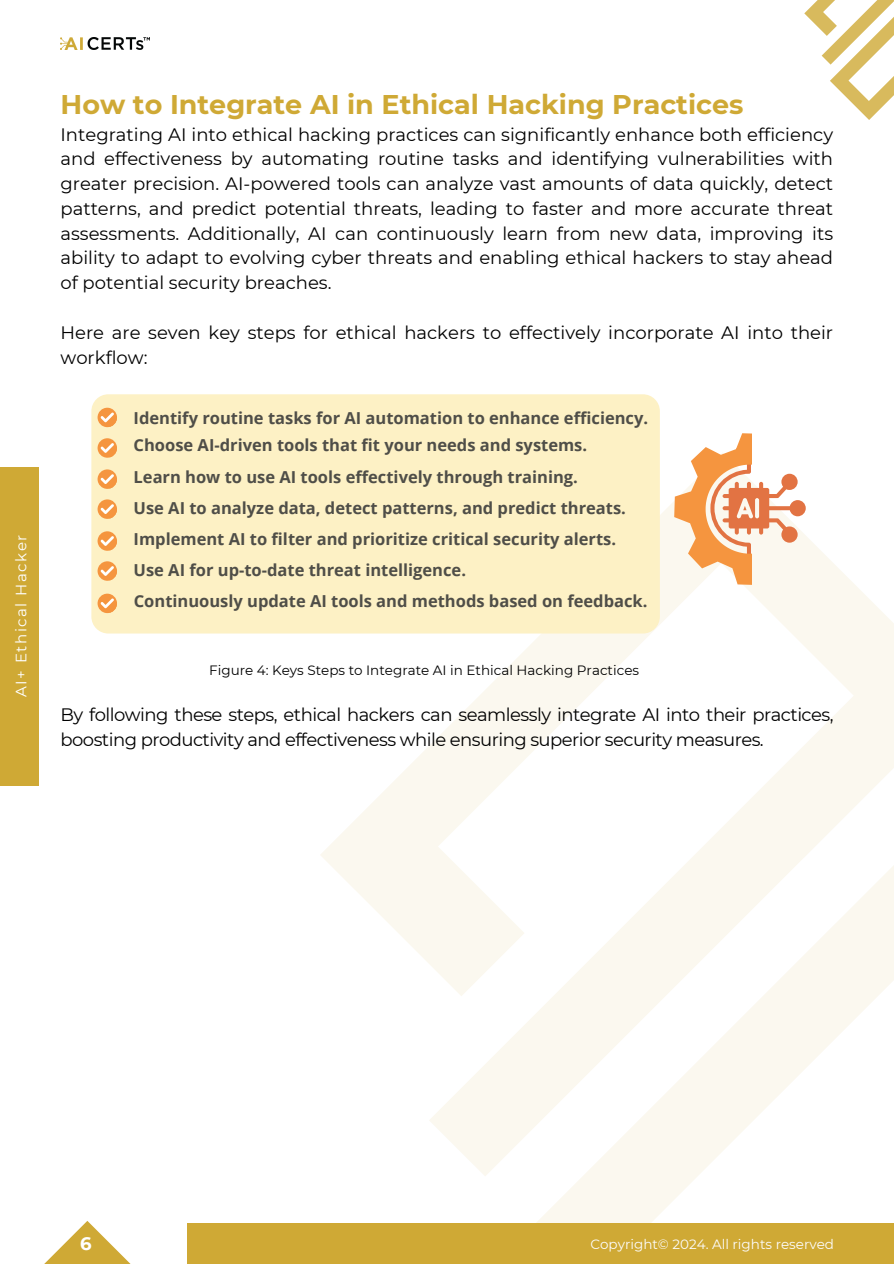
<style>
.page{position:relative;width:894px;height:1264px;background:#fff}
.page>*{position:absolute;margin:0;border:0;box-sizing:border-box;transform-origin:0 0}
.t1{font:700 27px "Montserrat";color:#cfa935}
.t2{font:18px/24.8px "Montserrat";letter-spacing:-.03em;color:#000}
.t3{font:18px/24.8px "Montserrat";color:#000}
.t4{font:700 18px "Montserrat";color:#fff}
.t5{font:700 16.5px/30.8px "Open Sans";color:#4f4e48}
.t6{font:15px "Montserrat";letter-spacing:.1em;color:#fff}
.t7{font:13.5px "Montserrat";color:#000}
.t8{font:13.5px "Montserrat";color:#fdfdfd}
</style>
<div class="page">
<svg style="left:320px;top:452px;width:573px;height:719px"></svg>
<svg style="left:480px;top:794px;width:413px;height:428px"></svg>
<svg style="left:45px;top:1221px;width:85px;height:42px"></svg>
<div style="left:187px;top:1222px;width:706px;height:41px;background:#cfa935"></div>
<div style="left:0;top:467px;width:39px;height:318px;background:#cfa935"></div>
<img style="left:60px;top:37px;width:89px;height:13px">
<svg style="left:804px;top:0;width:89px;height:120px"></svg>
<div style="left:91px;top:394px;width:568px;height:239px;background:#fdf1c5;border-radius:17px"></div>
<div style="left:97px;top:408px;width:20px;height:19px;background:#f5953f;border-radius:50%"></div>
<svg style="left:100px;top:412px;width:17px;height:15px"></svg>
<svg style="left:97px;top:438px;width:20px;height:19px"></svg>
<svg style="left:100px;top:443px;width:17px;height:14px"></svg>
<svg style="left:97px;top:469px;width:20px;height:20px"></svg>
<svg style="left:100px;top:474px;width:17px;height:15px"></svg>
<svg style="left:97px;top:499px;width:20px;height:20px"></svg>
<svg style="left:100px;top:504px;width:17px;height:15px"></svg>
<svg style="left:97px;top:531px;width:20px;height:19px"></svg>
<svg style="left:100px;top:536px;width:17px;height:14px"></svg>
<svg style="left:97px;top:561px;width:20px;height:19px"></svg>
<svg style="left:100px;top:566px;width:17px;height:14px"></svg>
<svg style="left:97px;top:593px;width:20px;height:20px"></svg>
<svg style="left:100px;top:598px;width:17px;height:15px"></svg>
<svg style="left:674px;top:433px;width:131px;height:152px"></svg>
<h2 class="t6" style="left:12px;top:697px;width:164px;rotate:-90deg">AI+ Ethical Hacker</h2>
<h1 class="t1" style="left:60px;top:87px;width:684px">How to Integrate AI in Ethical Hacking Practices</h1>
<h1 class="t2" style="left:60px;top:122px;width:773px;text-align:justify">Integrating AI into ethical hacking practices can significantly enhance both efficiency and effectiveness by automating routine tasks and identifying vulnerabilities with greater precision. AI-powered tools can analyze vast amounts of data quickly, detect patterns, and predict potential threats, leading to faster and more accurate threat assessments. Additionally, AI can continuously learn from new data, improving its ability to adapt to evolving cyber threats and enabling ethical hackers to stay ahead of potential security breaches.</h1>
<h1 class="t3" style="left:60px;top:320px;width:773px">Here are seven key steps for ethical hackers to effectively incorporate AI into their workflow:</h1>
<p class="t5" style="left:134px;top:402px;width:516px">Identify routine tasks for AI automation to enhance efficiency.</p>
<h1 class="t5" style="left:134px;top:429px;width:455px">Choose AI-driven tools that fit your needs and systems.</h1>
<p class="t5" style="left:134px;top:461px;width:445px">Learn how to use AI tools effectively through training.</p>
<p class="t5" style="left:134px;top:492px;width:493px">Use AI to analyze data, detect patterns, and predict threats.</p>
<p class="t5" style="left:134px;top:523px;width:515px">Implement AI to filter and prioritize critical security alerts.<br>Use AI for up-to-date threat intelligence.<br>Continuously update AI tools and methods based on feedback.</p>
<p class="t7" style="left:209px;top:662px;width:431px">Figure 4: Keys Steps to Integrate AI in Ethical Hacking Practices</p>
<h2 class="t2" style="left:60px;top:702px;width:774px">By following these steps, ethical hackers can seamlessly integrate AI into their practices, boosting productivity and effectiveness while ensuring superior security measures.</h2>
<p class="t4" style="left:80px;top:1232px;width:13px">6</p>
<p class="t8" style="left:590px;top:1235px;width:245px">Copyright© 2024. All rights reserved</p>
</div>
